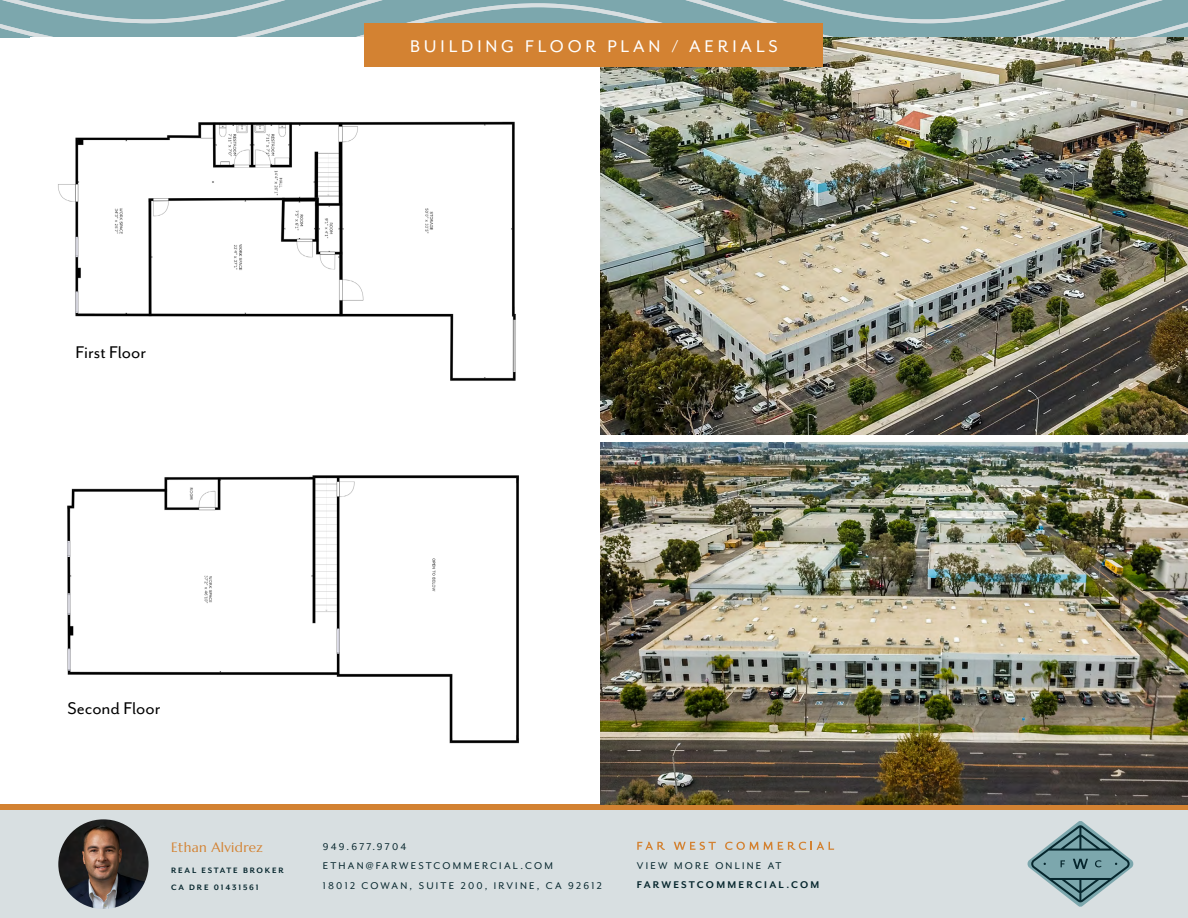
<style>
.page{position:relative;width:1188px;height:918px;background:#fff}
.page>*{position:absolute;margin:0;border:0;box-sizing:border-box;transform-origin:0 0}
.t1{font:19.5px "Mr Eaves San OT";letter-spacing:.2em;color:#fff}
.t2{font:19.5px "Mr Eaves San OT";color:#000}
.t3{font:13.5px "Marcellus";letter-spacing:.025em;color:#d38232}
.t4{font:11.25px/19.5px "Mr Eaves San OT";letter-spacing:.2em;color:#06262d}
.t5{font:700 11.25px "Mr Eaves San OT";letter-spacing:.2em;color:#06262d}
.t6{font:700 9px/16.5px "Mr Eaves San OT";letter-spacing:.2em;color:#06262d}
</style>
<div class="page">
<svg style="left:0;top:0;width:1188px;height:38px;background:#8aaeb3"></svg>
<div style="left:0;top:810px;width:1188px;height:108px;background:#d8dfe1"></div>
<div style="left:0;top:805px;width:1188px;height:5px;background:#d38232"></div>
<img style="left:58px;top:819px;width:91px;height:90px;border-radius:45px">
<svg style="left:637px;top:842px;width:28px;height:8px"></svg>
<svg style="left:674px;top:842px;width:42px;height:8px"></svg>
<svg style="left:725px;top:842px;width:109px;height:8px"></svg>
<svg style="left:1027px;top:821px;width:107px;height:86px"></svg>
<img style="left:600px;top:38px;width:588px;height:396px">
<img style="left:600px;top:443px;width:588px;height:362px">
<img style="left:58px;top:121px;width:458px;height:260px">
<img style="left:67px;top:475px;width:452px;height:269px">
<div style="left:364px;top:24px;width:460px;height:43px;background:#d38232"></div>
<h1 class="t2" style="left:76px;top:341px;width:72px">First Floor</h1>
<h1 class="t1" style="left:410px;top:35px;width:369px">BUILDING FLOOR PLAN / AERIALS</h1>
<h1 class="t2" style="left:68px;top:698px;width:94px">Second Floor</h1>
<p class="t3" style="left:171px;top:839px;width:93px">Ethan Alvidrez</p>
<p class="t6" style="left:171px;top:863px;width:114px">REAL ESTATE BROKER<br>CA DRE 01431561</p>
<p class="t4" style="left:323px;top:837px;width:281px">949.677.9704<br>ETHAN@FARWESTCOMMERCIAL.COM<br>18012 COWAN, SUITE 200, IRVINE, CA 92612</p>
<p class="t4" style="left:637px;top:856px;width:146px">VIEW MORE ONLINE AT</p>
<p class="t5" style="left:637px;top:879px;width:184px">FARWESTCOMMERCIAL.COM</p>
</div>
